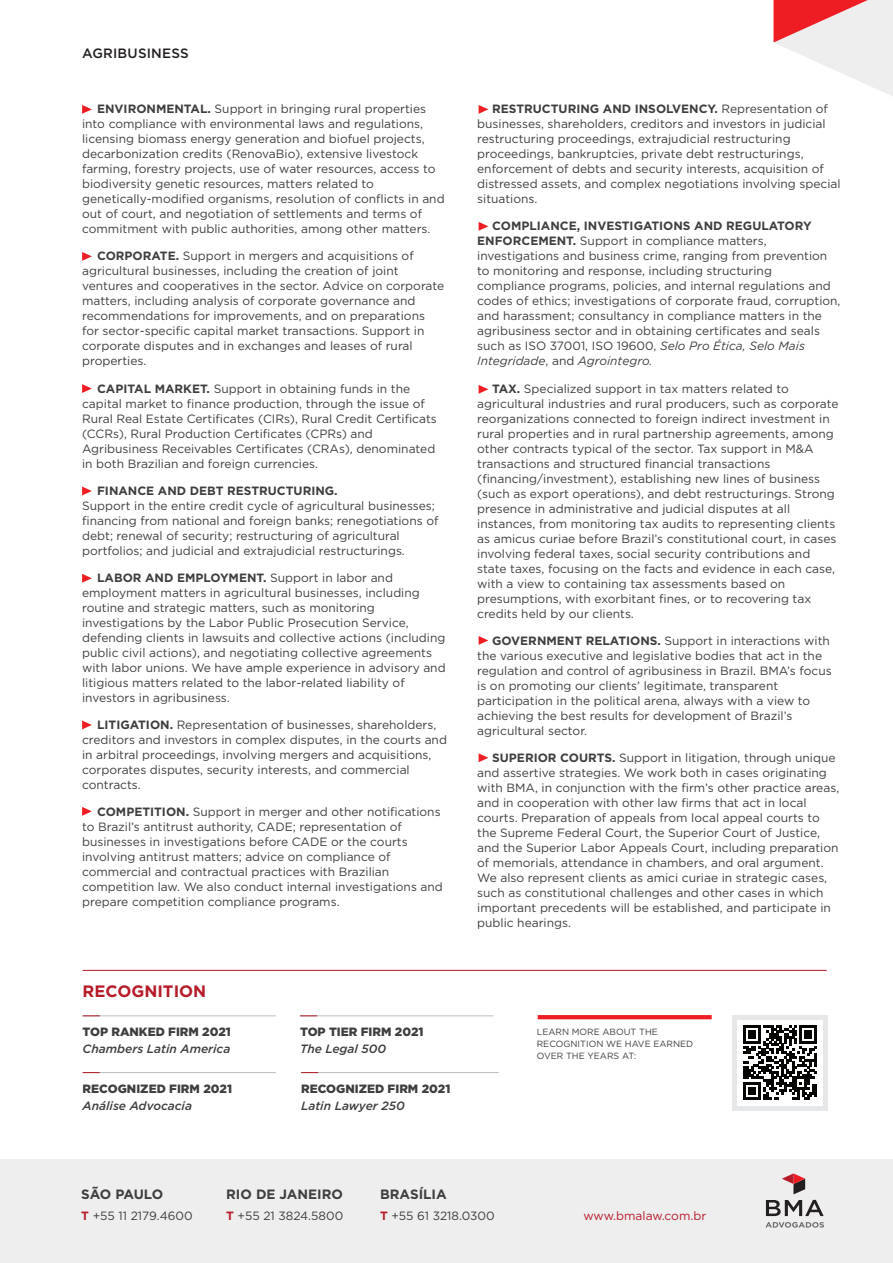
<style>
.page{position:relative;width:893px;height:1263px;background:#fff}
.page>*{position:absolute;margin:0;border:0;box-sizing:border-box;transform-origin:0 0}
.t1{font:700 16.5px "Gotham";color:#b61b29}
.t2{font:700 13.5px "Gotham";color:#3e3e3f}
.t3{font:500 13.5px "Gotham";letter-spacing:.015em;color:#231f20}
.t4{font:700 13.5px "Gotham";letter-spacing:-.035em;color:#3e3e3f}
.t5{font:12px/15px "Gotham";color:#3e3e3f}
.t6{font:900 12px "Gotham";color:#3e3e3f}
.t7{font:italic 500 12px "Gotham";color:#3e3e3f}
.t8{font:700 12px "Gotham";color:#3e3e3f}
.t9{font:12px "Gotham";color:#b61b29}
.t10{font:9px/12px "Gotham";color:#3e3e3f}
.s1{font-weight:700}
.s2{font-style:italic}
.s3{font-weight:700;color:#b61b29}
</style>
<div class="page">
<svg style="left:773px;top:0;width:120px;height:96px"></svg>
<svg style="left:82px;top:105px;width:10px;height:9px"></svg>
<svg style="left:82px;top:384px;width:10px;height:9px"></svg>
<svg style="left:82px;top:487px;width:10px;height:8px"></svg>
<svg style="left:479px;top:105px;width:9px;height:9px"></svg>
<svg style="left:479px;top:222px;width:9px;height:9px"></svg>
<hr style="left:83px;top:970px;width:744px;height:1px;background:#b61b29">
<svg style="left:538px;top:1015px;width:174px;height:4px"></svg>
<hr style="left:83px;top:1015px;width:193px;height:1px;background:#bcbdc0">
<svg style="left:83px;top:1015px;width:17px;height:1px"></svg>
<hr style="left:300px;top:1015px;width:193px;height:1px;background:#bcbdc0">
<svg style="left:300px;top:1015px;width:17px;height:1px"></svg>
<hr style="left:301px;top:1072px;width:198px;height:1px;background:#bcbdc0">
<svg style="left:301px;top:1072px;width:17px;height:1px"></svg>
<hr style="left:83px;top:1072px;width:193px;height:1px;background:#bcbdc0">
<svg style="left:83px;top:1072px;width:17px;height:1px"></svg>
<div style="left:733px;top:1015px;width:95px;height:95px;background:#e6e7e9"></div>
<div style="left:738px;top:1020px;width:85px;height:85px;background:#fff"></div>
<svg style="left:743px;top:1025px;width:74px;height:74px"></svg>
<svg style="left:479px;top:385px;width:9px;height:9px"></svg>
<div style="left:0;top:1159px;width:893px;height:104px;background:#eeeeef"></div>
<svg style="left:766px;top:1200px;width:58px;height:16px"></svg>
<svg style="left:782px;top:1173px;width:23px;height:21px"></svg>
<svg style="left:765px;top:1222px;width:59px;height:6px"></svg>
<svg style="left:82px;top:574px;width:10px;height:9px"></svg>
<svg style="left:82px;top:720px;width:10px;height:9px"></svg>
<svg style="left:82px;top:807px;width:10px;height:9px"></svg>
<svg style="left:479px;top:636px;width:9px;height:9px"></svg>
<svg style="left:479px;top:753px;width:9px;height:9px"></svg>
<svg style="left:82px;top:252px;width:10px;height:9px"></svg>
<p class="t3" style="left:82px;top:44px;width:108px">AGRIBUSINESS</p>
<p class="t5" style="left:82px;top:101px;width:364px;text-indent:15px"><span class="s1">ENVIRONMENTAL.</span> Support in bringing rural properties into compliance with environmental laws and regulations, licensing biomass energy generation and biofuel projects, decarbonization credits (RenovaBio), extensive livestock farming, forestry projects, use of water resources, access to biodiversity genetic resources, matters related to genetically-modified organisms, resolution of conflicts in and out of court, and negotiation of settlements and terms of commitment with public authorities, among other matters.</p>
<p class="t5" style="left:82px;top:248px;width:364px;text-indent:15px"><span class="s1">CORPORATE.</span> Support in mergers and acquisitions of agricultural businesses, including the creation of joint ventures and cooperatives in the sector. Advice on corporate matters, including analysis of corporate governance and recommendations for improvements, and on preparations for sector-specific capital market transactions. Support in corporate disputes and in exchanges and leases of rural properties.</p>
<p class="t5" style="left:82px;top:380px;width:356px;text-indent:15px"><span class="s1">CAPITAL MARKET.</span> Support in obtaining funds in the capital market to finance production, through the issue of Rural Real Estate Certificates (CIRs), Rural Credit Certificats (CCRs), Rural Production Certificates (CPRs) and Agribusiness Receivables Certificates (CRAs), denominated in both Brazilian and foreign currencies.</p>
<p class="t8" style="left:97px;top:482px;width:242px">FINANCE AND DEBT RESTRUCTURING.</p>
<p class="t5" style="left:82px;top:497px;width:358px">Support in the entire credit cycle of agricultural businesses; financing from national and foreign banks; renegotiations of debt; renewal of security; restructuring of agricultural portfolios; and judicial and extrajudicial restructurings.</p>
<p class="t5" style="left:82px;top:569px;width:365px;text-indent:15px"><span class="s1">LABOR AND EMPLOYMENT.</span> Support in labor and employment matters in agricultural businesses, including routine and strategic matters, such as monitoring investigations by the Labor Public Prosecution Service, defending clients in lawsuits and collective actions (including public civil actions), and negotiating collective agreements with labor unions. We have ample experience in advisory and litigious matters related to the labor-related liability of investors in agribusiness.</p>
<p class="t5" style="left:82px;top:716px;width:366px;text-indent:15px"><span class="s1">LITIGATION.</span> Representation of businesses, shareholders, creditors and investors in complex disputes, in the courts and in arbitral proceedings, involving mergers and acquisitions, corporates disputes, security interests, and commercial contracts.</p>
<p class="t5" style="left:82px;top:803px;width:362px;text-indent:15px"><span class="s1">COMPETITION.</span> Support in merger and other notifications to Brazil’s antitrust authority, CADE; representation of businesses in investigations before CADE or the courts involving antitrust matters; advice on compliance of commercial and contractual practices with Brazilian competition law. We also conduct internal investigations and prepare competition compliance programs.</p>
<h1 class="t1" style="left:83px;top:980px;width:125px">RECOGNITION</h1>
<p class="t6" style="left:83px;top:1023px;width:150px">TOP RANKED FIRM 2021</p>
<p class="t7" style="left:83px;top:1040px;width:149px">Chambers Latin America</p>
<p class="t6" style="left:83px;top:1080px;width:151px">RECOGNIZED FIRM 2021</p>
<p class="t7" style="left:83px;top:1097px;width:111px">Análise Advocacia</p>
<p class="t6" style="left:300px;top:1023px;width:125px">TOP TIER FIRM 2021</p>
<p class="t7" style="left:300px;top:1040px;width:88px">The Legal 500</p>
<p class="t6" style="left:301px;top:1080px;width:151px">RECOGNIZED FIRM 2021</p>
<p class="t7" style="left:301px;top:1097px;width:105px">Latin Lawyer 250</p>
<p class="t5" style="left:477px;top:101px;width:365px;text-indent:15px"><span class="s1">RESTRUCTURING AND INSOLVENCY.</span> Representation of businesses, shareholders, creditors and investors in judicial restructuring proceedings, extrajudicial restructuring proceedings, bankruptcies, private debt restructurings, enforcement of debts and security interests, acquisition of distressed assets, and complex negotiations involving special situations.</p>
<p class="t5" style="left:477px;top:218px;width:365px;text-indent:15px"><span class="s1">COMPLIANCE, INVESTIGATIONS AND REGULATORY ENFORCEMENT.</span> Support in compliance matters, investigations and business crime, ranging from prevention to monitoring and response, including structuring compliance programs, policies, and internal regulations and codes of ethics; investigations of corporate fraud, corruption, and harassment; consultancy in compliance matters in the agribusiness sector and in obtaining certificates and seals such as ISO 37001, ISO 19600, <span class="s2">Selo Pro Ética, Selo Mais Integridade</span>, and <span class="s2">Agrointegro.</span></p>
<p class="t5" style="left:477px;top:380px;width:363px;text-indent:15px"><span class="s1">TAX.</span> Specialized support in tax matters related to agricultural industries and rural producers, such as corporate reorganizations connected to foreign indirect investment in rural properties and in rural partnership agreements, among other contracts typical of the sector. Tax support in M&amp;A transactions and structured financial transactions (financing/investment), establishing new lines of business (such as export operations), and debt restructurings. Strong presence in administrative and judicial disputes at all instances, from monitoring tax audits to representing clients as amicus curiae before Brazil’s constitutional court, in cases involving federal taxes, social security contributions and state taxes, focusing on the facts and evidence in each case, with a view to containing tax assessments based on presumptions, with exorbitant fines, or to recovering tax credits held by our clients.</p>
<p class="t5" style="left:477px;top:632px;width:356px;text-indent:15px"><span class="s1">GOVERNMENT RELATIONS.</span> Support in interactions with the various executive and legislative bodies that act in the regulation and control of agribusiness in Brazil. BMA’s focus is on promoting our clients’ legitimate, transparent participation in the political arena, always with a view to achieving the best results for development of Brazil’s agricultural sector.</p>
<p class="t5" style="left:477px;top:749px;width:364px;text-indent:15px"><span class="s1">SUPERIOR COURTS.</span> Support in litigation, through unique and assertive strategies. We work both in cases originating with BMA, in conjunction with the firm’s other practice areas, and in cooperation with other law firms that act in local courts. Preparation of appeals from local appeal courts to the Supreme Federal Court, the Superior Court of Justice, and the Superior Labor Appeals Court, including preparation of memorials, attendance in chambers, and oral argument.<br>We also represent clients as amici curiae in strategic cases, such as constitutional challenges and other cases in which important precedents will be established, and participate in public hearings.</p>
<p class="t10" style="left:537px;top:1026px;width:158px">LEARN MORE ABOUT THE<br>RECOGNITION WE HAVE EARNED<br>OVER THE YEARS AT:</p>
<p class="t4" style="left:81px;top:1185px;width:83px">SÃO PAULO</p>
<p class="t5" style="left:81px;top:1208px;width:113px"><span class="s3">T</span> +55 11 2179.4600</p>
<p class="t2" style="left:226px;top:1185px;width:118px">RIO DE JANEIRO</p>
<p class="t5" style="left:226px;top:1208px;width:119px"><span class="s3">T</span> +55 21 3824.5800</p>
<p class="t2" style="left:380px;top:1185px;width:68px">BRASÍLIA</p>
<p class="t5" style="left:380px;top:1208px;width:116px"><span class="s3">T</span> +55 61 3218.0300</p>
<p class="t9" style="left:583px;top:1208px;width:124px">www.bmalaw.com.br</p>
</div>
